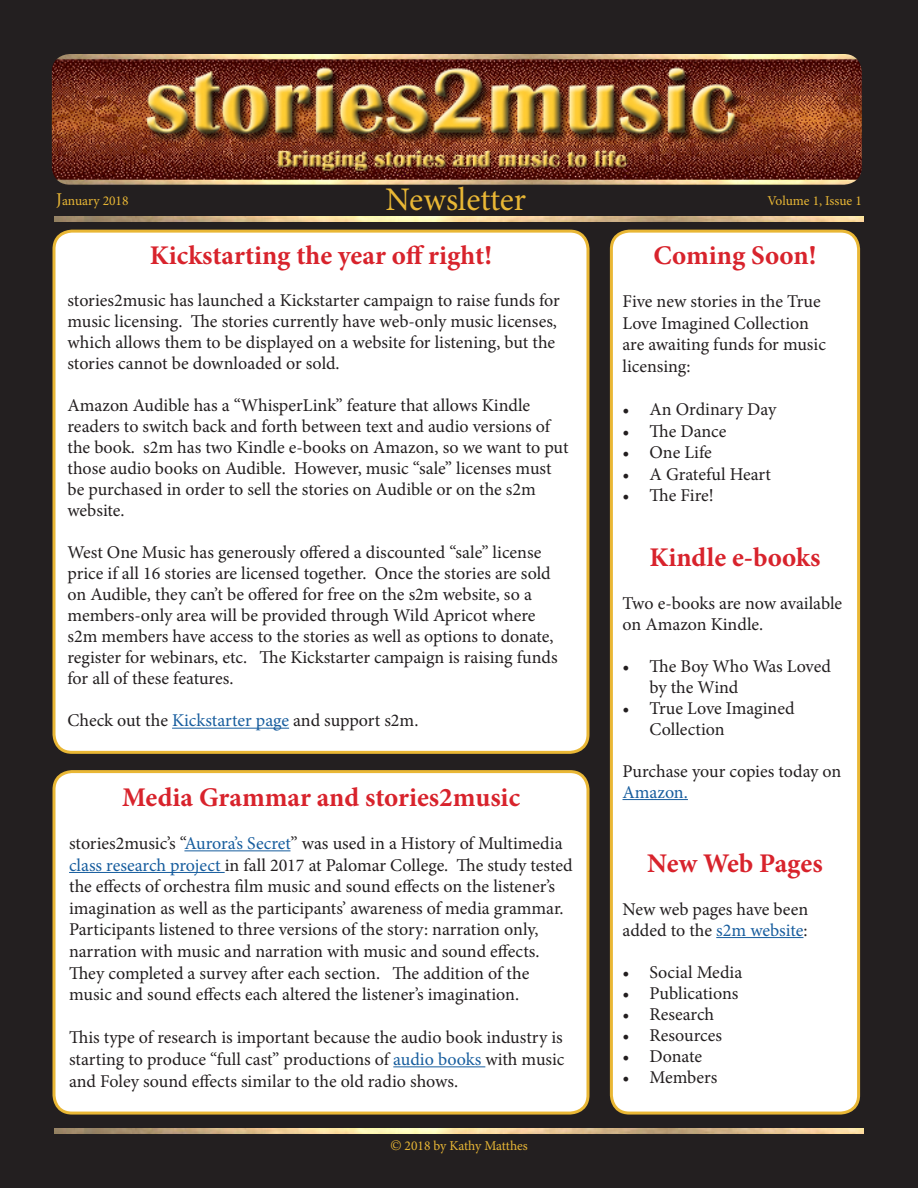
<style>
.page{position:relative;width:918px;height:1188px;background:#231f20}
.page>*{position:absolute;margin:0;border:0;box-sizing:border-box;transform-origin:0 0}
.t1{font:33px "Minion Pro";color:#e9b735}
.t2{font:700 27px "Minion Pro";color:#d8232c}
.t3{font:18px/21px "Minion Pro";color:#231f20}
.t4{font:13.5px "Minion Pro";letter-spacing:-.005em;color:#e9b735}
.s1{font-size:18px}
.s2{color:#175d9e}
.s3{font-family:"Adobe Caslon Pro"}
</style>
<div class="page">
<div style="left:54px;top:231px;width:534px;height:521px;background:#fff;border-radius:18px"></div>
<div style="left:52px;top:230px;width:538px;height:524px;border:3px solid #e9b735;border-radius:18px"></div>
<div style="left:611px;top:231px;width:248px;height:882px;background:#fff;border-radius:18px"></div>
<div style="left:610px;top:230px;width:250px;height:885px;border:3px solid #e9b735;border-radius:18px"></div>
<div style="left:54px;top:772px;width:534px;height:341px;background:#fff;border-radius:18px"></div>
<div style="left:52px;top:770px;width:538px;height:345px;border:3px solid #e9b735;border-radius:18px"></div>
<hr style="left:172px;top:728px;width:117px;height:1px;background:#175d9e">
<hr style="left:622px;top:799px;width:66px;height:1px;background:#175d9e">
<hr style="left:716px;top:937px;width:88px;height:1px;background:#175d9e">
<hr style="left:184px;top:850px;width:106px;height:1px;background:#175d9e">
<hr style="left:69px;top:872px;width:156px;height:1px;background:#175d9e">
<hr style="left:393px;top:1066px;width:92px;height:1px;background:#175d9e">
<img style="left:54px;top:1129px;width:810px;height:5px">
<img style="left:54px;top:216px;width:810px;height:5px">
<img style="left:52px;top:54px;width:810px;height:131px">
<p class="t1" style="left:385px;top:177px;width:142px">Newsletter</p>
<p class="t4" style="left:56px;top:192px;width:74px"><span class="s1">J</span>anuary 2018</p>
<p class="t4" style="left:767px;top:192px;width:96px">Volume 1, Issue 1</p>
<p class="t2" style="left:150px;top:236px;width:344px">Kickstarting the year off right!</p>
<p class="t3" style="left:67px;top:290px;width:494px">stories2music has launched a Kickstarter campaign to raise funds for music licensing. The stories currently have web-only music licenses, which allows them to be displayed on a website for listening, but the stories cannot be downloaded or sold.</p>
<p class="t3" style="left:67px;top:395px;width:503px">Amazon Audible has a “WhisperLink” feature that allows Kindle readers to switch back and forth between text and audio versions of the book. s2m has two Kindle e-books on Amazon, so we want to put those audio books on Audible. However, music “sale” licenses must be purchased in order to sell the stories on Audible or on the s2m website.</p>
<p class="t3" style="left:67px;top:542px;width:492px">West One Music has generously offered a discounted “sale” license price if all 16 stories are licensed together. Once the stories are sold on Audible, they can’t be offered for free on the s2m website, so a members-only area will be provided through Wild Apricot where s2m members have access to the stories as well as options to donate, register for webinars, etc. The Kickstarter campaign is raising funds for all of these features.</p>
<p class="t3" style="left:67px;top:710px;width:353px">Check out the <span class="s2">Kickstarter page</span> and support s2m.</p>
<p class="t2" style="left:122px;top:778px;width:399px">Media Grammar and stories2music</p>
<p class="t3" style="left:69px;top:833px;width:505px;line-height:21.6px">stories2music’s “<span class="s2">Aurora’s Secret</span>” was used in a History of Multimedia <span class="s2">class research project</span> in fall 2017 at Palomar College. The study tested the effects of orchestra film music and sound effects on the listener’s imagination as well as the participants’ awareness of media grammar.<br>Participants listened to three versions of the story: narration only, narration with music and narration with music and sound effects.<br>They completed a survey after each section. The addition of the music and sound effects each altered the listener’s imagination.</p>
<p class="t3" style="left:69px;top:1027px;width:497px;line-height:21.6px;text-align:justify">This type of research is important because the audio book industry is starting to produce “full cast” productions of <span class="s2">audio books</span> with music and Foley sound effects similar to the old radio shows.</p>
<p class="t4" style="left:390px;top:1137px;width:139px"><span class="s3">©</span> 2018 by Kathy Matthes</p>
<p class="t2" style="left:654px;top:236px;width:164px">Coming Soon!</p>
<p class="t3" style="left:622px;top:291px;width:205px;line-height:21.6px">Five new stories in the True<br>Love Imagined Collection are awaiting funds for music licensing:</p>
<p class="t3" style="left:622px;top:399px;width:155px">• An Ordinary Day</p>
<p class="t3" style="left:622px;top:420px;width:106px">• The Dance</p>
<p class="t3" style="left:622px;top:442px;width:91px">• One Life</p>
<p class="t3" style="left:622px;top:464px;width:150px">• A Grateful Heart</p>
<p class="t3" style="left:622px;top:485px;width:93px">• The Fire!</p>
<p class="t2" style="left:649px;top:539px;width:173px">Kindle e-books</p>
<p class="t3" style="left:622px;top:593px;width:221px">Two e-books are now available on Amazon Kindle.</p>
<p class="t3" style="left:650px;top:656px;width:183px;text-indent:-27px">• The Boy Who Was Loved by the Wind</p>
<p class="t3" style="left:650px;top:698px;width:147px;text-indent:-27px">• True Love Imagined<br>Collection</p>
<p class="t3" style="left:622px;top:761px;width:220px">Purchase your copies today on<br><span class="s2">Amazon.</span></p>
<p class="t2" style="left:647px;top:845px;width:177px">New Web Pages</p>
<p class="t3" style="left:622px;top:899px;width:187px">New web pages have been added to the <span class="s2">s2m website</span>:</p>
<p class="t3" style="left:622px;top:962px;width:121px">• Social Media</p>
<p class="t3" style="left:622px;top:983px;width:117px">• Publications</p>
<p class="t3" style="left:622px;top:1004px;width:93px">• Research</p>
<p class="t3" style="left:622px;top:1025px;width:101px">• Resources</p>
<p class="t3" style="left:622px;top:1046px;width:81px">• Donate</p>
<p class="t3" style="left:622px;top:1067px;width:96px">• Members</p>
</div>
